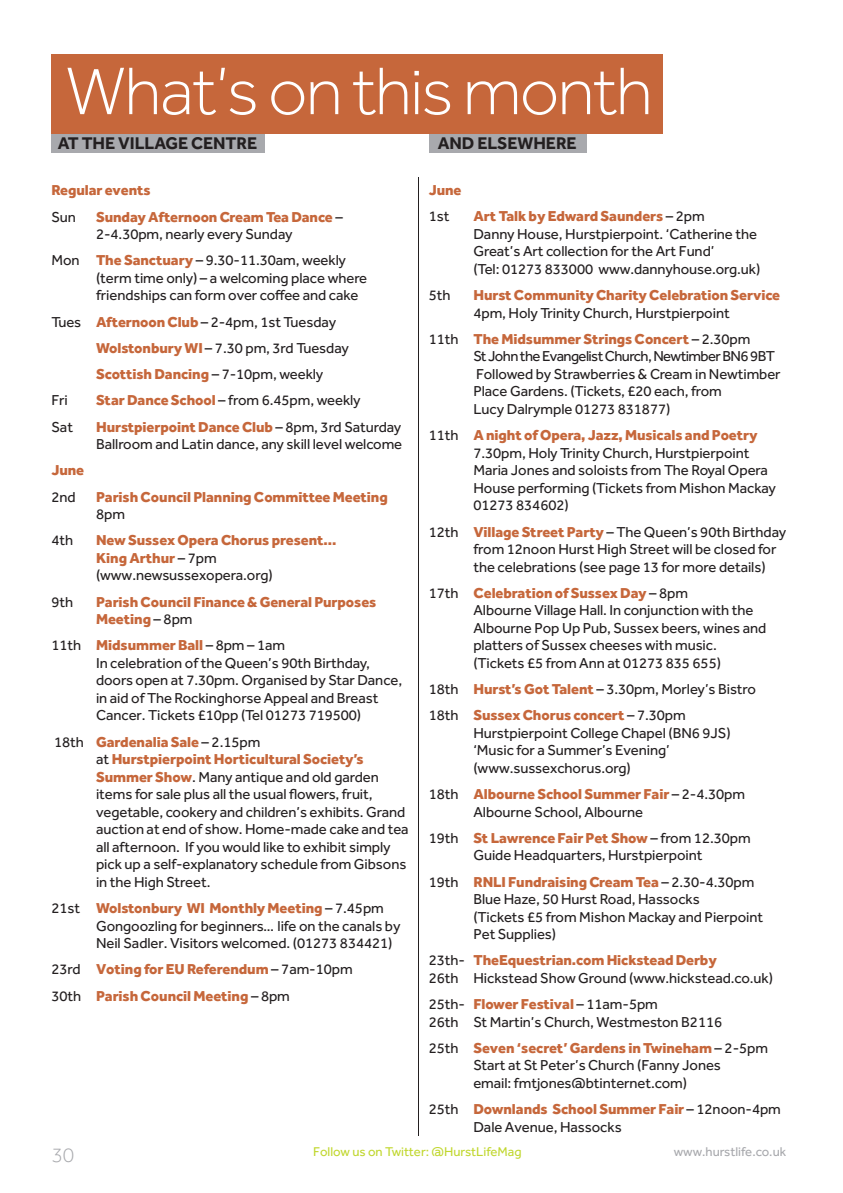
<style>
.page{position:relative;width:843px;height:1193px;background:#fff}
.page>*{position:absolute;margin:0;border:0;box-sizing:border-box;transform-origin:0 0}
.t1{font:300 69.48px "Effra";letter-spacing:-.025em;color:#fff}
.t2{font:300 21px "Effra";color:#a8a9ad}
.t3{font:700 17.5px "Effra";letter-spacing:-.005em;color:#231f20}
.t4{font:14.88px/17.5px "Effra";letter-spacing:-.005em;color:#231f20}
.t5{font:800 14.88px/17.5px "Effra";letter-spacing:-.005em;color:#c6673b}
.t6{font:13.12px "Effra";color:#c1d72f}
.t7{font:13.12px "Effra";color:#a8a9ad}
.s1{font-weight:400;color:#231f20}
.s2{font-weight:800;color:#c6673b}
</style>
<div class="page">
<div style="left:51px;top:134px;width:213px;height:19px;background:#a8a9ad"></div>
<div style="left:428px;top:134px;width:158px;height:19px;background:#a8a9ad"></div>
<div style="left:51px;top:54px;width:611px;height:80px;background:#c6673b"></div>
<hr style="left:418px;top:178px;width:1px;height:958px;background:#231f20">
<h1 class="t1" style="left:65px;top:52px;width:588px">What’s on this month</h1>
<p class="t3" style="left:58px;top:133px;width:201px">AT THE VILLAGE CENTRE</p>
<p class="t3" style="left:437px;top:133px;width:140px">AND ELSEWHERE</p>
<p class="t5" style="left:51px;top:181px;width:101px">Regular events</p>
<p class="t4" style="left:51px;top:207px;width:26px">Sun</p>
<p class="t5" style="left:96px;top:207px;width:248px">Sunday Afternoon Cream Tea Dance <span class="s1">–<br>2-4.30pm, nearly every Sunday</span></p>
<p class="t4" style="left:96px;top:251px;width:272px;text-indent:-45px">Mon <span class="s2">The Sanctuary</span> – 9.30-11.30am, weekly (term time only) – a welcoming place where friendships can form over coffee and cake</p>
<p class="t4" style="left:51px;top:312px;width:286px">Tues <span class="s2">Afternoon Club</span> – 2-4pm, 1st Tuesday</p>
<p class="t4" style="left:96px;top:339px;width:254px"><span class="s2">Wolstonbury WI</span> – 7.30 pm, 3rd Tuesday</p>
<p class="t5" style="left:96px;top:365px;width:228px">Scottish Dancing <span class="s1">– 7-10pm, weekly</span></p>
<p class="t4" style="left:51px;top:391px;width:18px">Fri</p>
<p class="t4" style="left:96px;top:391px;width:266px"><span class="s2">Star Dance School</span> – from 6.45pm, weekly</p>
<p class="t4" style="left:51px;top:417px;width:23px">Sat</p>
<p class="t4" style="left:96px;top:417px;width:307px"><span class="s2">Hurstpierpoint Dance Club</span> – 8pm, 3rd Saturday<br>Ballroom and Latin dance, any skill level welcome</p>
<p class="t5" style="left:51px;top:461px;width:34px">June</p>
<p class="t4" style="left:51px;top:487px;width:26px">2nd</p>
<p class="t5" style="left:96px;top:487px;width:293px">Parish Council Planning Committee Meeting</p>
<p class="t4" style="left:96px;top:505px;width:30px">8pm</p>
<p class="t4" style="left:51px;top:531px;width:23px">4th</p>
<p class="t5" style="left:96px;top:531px;width:242px">New Sussex Opera Chorus present...<br>King Arthur <span class="s1">– 7pm (www.newsussexopera.org)</span></p>
<p class="t4" style="left:51px;top:592px;width:23px">9th</p>
<p class="t5" style="left:96px;top:592px;width:282px">Parish Council Finance &amp; General Purposes<br>Meeting <span class="s1">– 8pm</span></p>
<p class="t4" style="left:96px;top:636px;width:307px;text-indent:-45px">11th <span class="s2">Midsummer Ball</span> – 8pm – 1am<br>In celebration of the Queen’s 90th Birthday, doors open at 7.30pm. Organised by Star Dance, in aid of The Rockinghorse Appeal and Breast Cancer. Tickets £10pp (Tel 01273 719500)</p>
<p class="t4" style="left:96px;top:732px;width:314px;text-indent:-42px">18th <span class="s2">Gardenalia Sale</span> – 2.15pm<br>at <span class="s2">Hurstpierpoint Horticultural Society’s Summer Show</span>. Many antique and old garden items for sale plus all the usual flowers, fruit, vegetable, cookery and children’s exhibits. Grand auction at end of show. Home-made cake and tea all afternoon. If you would like to exhibit simply pick up a self-explanatory schedule from Gibsons in the High Street.</p>
<p class="t4" style="left:96px;top:899px;width:306px;text-indent:-45px">21st <span class="s2">Wolstonbury WI Monthly Meeting</span> – 7.45pm<br>Gongoozling for beginners… life on the canals by<br>Neil Sadler. Visitors welcomed. (01273 834421)</p>
<p class="t5" style="left:51px;top:955px;width:303px;line-height:26.2px"><span class="s1">23rd</span> Voting for EU Referendum <span class="s1">– 7am-10pm<br>30th</span> Parish Council Meeting <span class="s1">– 8pm</span></p>
<p class="t5" style="left:428px;top:181px;width:34px">June</p>
<p class="t4" style="left:428px;top:207px;width:22px">1st</p>
<p class="t4" style="left:473px;top:207px;width:288px"><span class="s2">Art Talk by Edward Saunders</span> – 2pm<br>Danny House, Hurstpierpoint. ‘Catherine the Great’s Art collection for the Art Fund’<br>(Tel: 01273 833000 www.dannyhouse.org.uk)</p>
<p class="t4" style="left:428px;top:286px;width:23px">5th</p>
<p class="t5" style="left:473px;top:286px;width:308px">Hurst Community Charity Celebration Service</p>
<p class="t4" style="left:428px;top:299px;width:323px;line-height:26.2px;text-indent:45px">4pm, Holy Trinity Church, Hurstpierpoint<br>11th <span class="s2">The Midsummer Strings Concert</span> – 2.30pm</p>
<p class="t4" style="left:473px;top:347px;width:309px">St John the Evangelist Church, Newtimber BN6 9BT Followed by Strawberries &amp; Cream in Newtimber Place Gardens. (Tickets, £20 each, from<br>Lucy Dalrymple 01273 831877)</p>
<p class="t4" style="left:473px;top:426px;width:304px;text-indent:-45px">11th <span class="s2">A night of Opera, Jazz, Musicals and Poetry </span>7.30pm, Holy Trinity Church, Hurstpierpoint Maria Jones and soloists from The Royal Opera House performing (Tickets from Mishon Mackay 01273 834602)</p>
<p class="t4" style="left:473px;top:522px;width:314px;text-indent:-45px">12th <span class="s2">Village Street Party</span> – The Queen’s 90th Birthday from 12noon Hurst High Street will be closed for the celebrations (see page 13 for more details)</p>
<p class="t4" style="left:473px;top:584px;width:294px;text-indent:-45px">17th <span class="s2">Celebration of Sussex Day</span> – 8pm<br>Albourne Village Hall. In conjunction with the Albourne Pop Up Pub, Sussex beers, wines and platters of Sussex cheeses with music. (Tickets £5 from Ann at 01273 835 655)</p>
<p class="t4" style="left:428px;top:675px;width:329px;line-height:26.2px">18th <span class="s2">Hurst’s Got Talent</span> – 3.30pm, Morley’s Bistro<br>18th <span class="s2">Sussex Chorus concert</span> – 7.30pm</p>
<p class="t4" style="left:473px;top:724px;width:259px">Hurstpierpoint College Chapel (BN6 9JS) ‘Music for a Summer’s Evening’ (www.sussexchorus.org)</p>
<p class="t4" style="left:473px;top:785px;width:273px;text-indent:-45px">18th <span class="s2">Albourne School Summer Fair</span> – 2-4.30pm<br>Albourne School, Albourne</p>
<p class="t4" style="left:428px;top:829px;width:323px;text-align:center">19th <span class="s2">St Lawrence Fair Pet Show</span> – from 12.30pm<br>Guide Headquarters, Hurstpierpoint</p>
<p class="t4" style="left:473px;top:872px;width:291px;text-indent:-45px">19th <span class="s2">RNLI Fundraising Cream Tea</span> – 2.30-4.30pm Blue Haze, 50 Hurst Road, Hassocks<br>(Tickets £5 from Mishon Mackay and Pierpoint Pet Supplies)</p>
<p class="t4" style="left:428px;top:951px;width:346px">23th- <span class="s2">TheEquestrian.com Hickstead Derby<br></span>26th Hickstead Show Ground (www.hickstead.co.uk)</p>
<p class="t4" style="left:428px;top:995px;width:295px">25th- <span class="s2">Flower Festival</span> – 11am-5pm<br>26th St Martin’s Church, Westmeston B2116</p>
<p class="t4" style="left:473px;top:1038px;width:296px;text-indent:-45px">25th <span class="s2">Seven ‘secret’ Gardens in Twineham</span> – 2-5pm<br>Start at St Peter’s Church (Fanny Jones<br>email: fmtjones@btinternet.com)</p>
<p class="t4" style="left:473px;top:1100px;width:309px;text-indent:-45px">25th <span class="s2">Downlands School Summer Fair</span> – 12noon-4pm<br>Dale Avenue, Hassocks</p>
<h2 class="t2" style="left:51px;top:1142px;width:24px">30</h2>
<p class="t6" style="left:313px;top:1144px;width:210px">Follow us on Twitter: @HurstLifeMag</p>
<p class="t7" style="left:673px;top:1144px;width:114px">www.hurstlife.co.uk</p>
</div>
